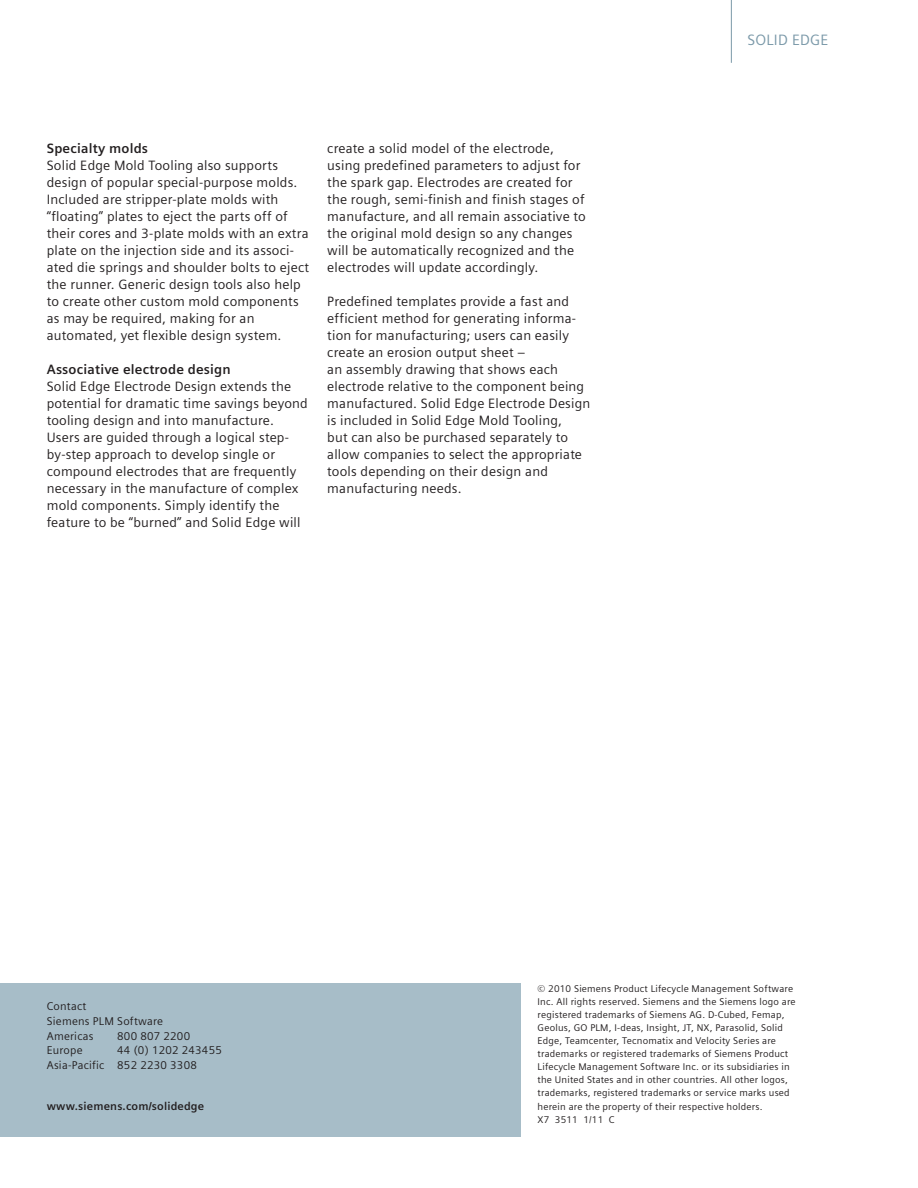
<style>
.page{position:relative;width:918px;height:1188px;background:#fff}
.page>*{position:absolute;margin:0;border:0;box-sizing:border-box;transform-origin:0 0}
.t1{font:15px "Siemens Sans";letter-spacing:.015em;color:#7b99a9}
.t2{font:13.5px/17px "Siemens Sans";letter-spacing:.015em;color:#231f20}
.t3{font:700 13.5px "Siemens Sans";letter-spacing:.015em;color:#231f20}
.t4{font:11.25px/14.9px "Siemens Sans";letter-spacing:.02em;color:#231f20}
.t5{font:700 11.25px "Siemens Sans";letter-spacing:.015em;color:#231f20}
.t6{font:9.75px/13px "Siemens Sans";letter-spacing:.02em;color:#231f20}
</style>
<div class="page">
<div style="left:0;top:984px;width:521px;height:153px;background:#a7bdc8"></div>
<hr style="left:731px;top:0;width:1px;height:63px;background:#7b99a9">
<p class="t3" style="left:47px;top:141px;width:103px">Specialty molds</p>
<p class="t2" style="left:47px;top:157px;width:264px">Solid Edge Mold Tooling also supports design of popular special-purpose molds.<br>Included are stripper-plate molds with “floating” plates to eject the parts off of their cores and 3-plate molds with an extra plate on the injection side and its associ&shy;ated die springs and shoulder bolts to eject the runner. Generic design tools also help to create other custom mold components as may be required, making for an automated, yet flexible design system.</p>
<p class="t3" style="left:47px;top:362px;width:186px">Associative electrode design</p>
<p class="t2" style="left:47px;top:378px;width:263px">Solid Edge Electrode Design extends the potential for dramatic time savings beyond tooling design and into manufacture.<br>Users are guided through a logical step&shy;by-step approach to develop single or compound electrodes that are frequently necessary in the manufacture of complex mold components. Simply identify the feature to be “burned” and Solid Edge will</p>
<p class="t2" style="left:327px;top:140px;width:260px">create a solid model of the electrode, using predefined parameters to adjust for the spark gap. Electrodes are created for the rough, semi-finish and finish stages of manufacture, and all remain associative to the original mold design so any changes will be automatically recognized and the electrodes will update accordingly.</p>
<p class="t2" style="left:327px;top:293px;width:265px">Predefined templates provide a fast and efficient method for generating informa&shy;tion for manufacturing; users can easily create an erosion output sheet –<br>an assembly drawing that shows each electrode relative to the component being manufactured. Solid Edge Electrode Design is included in Solid Edge Mold Tooling,<br>but can also be purchased separately to allow companies to select the appropriate tools depending on their design and manufacturing needs.</p>
<p class="t1" style="left:748px;top:32px;width:83px">SOLID EDGE</p>
<p class="t4" style="left:47px;top:999px;width:118px">Contact<br>Siemens PLM Software<br>Americas</p>
<p class="t4" style="left:117px;top:1028px;width:74px">800 807 2200</p>
<p class="t4" style="left:47px;top:1043px;width:177px;text-indent:71px">44 (0) 1202 243455<br>Asia-Pacific 852 2230 3308</p>
<p class="t4" style="left:47px;top:1043px;width:37px">Europe</p>
<p class="t5" style="left:47px;top:1099px;width:159px">www.siemens.com/solidedge</p>
<p class="t6" style="left:538px;top:982px;width:260px">© 2010 Siemens Product Lifecycle Management Software Inc. All rights reserved. Siemens and the Siemens logo are registered trademarks of Siemens AG. D-Cubed, Femap, Geolus, GO PLM, I-deas, Insight, JT, NX, Parasolid, Solid Edge, Teamcenter, Tecnomatix and Velocity Series are trademarks or registered trademarks of Siemens Product Lifecycle Management Software Inc. or its subsidiaries in the United States and in other countries. All other logos, trademarks, registered trademarks or service marks used herein are the property of their respective holders.<br>X7 3511 1/11 C</p>
</div>
